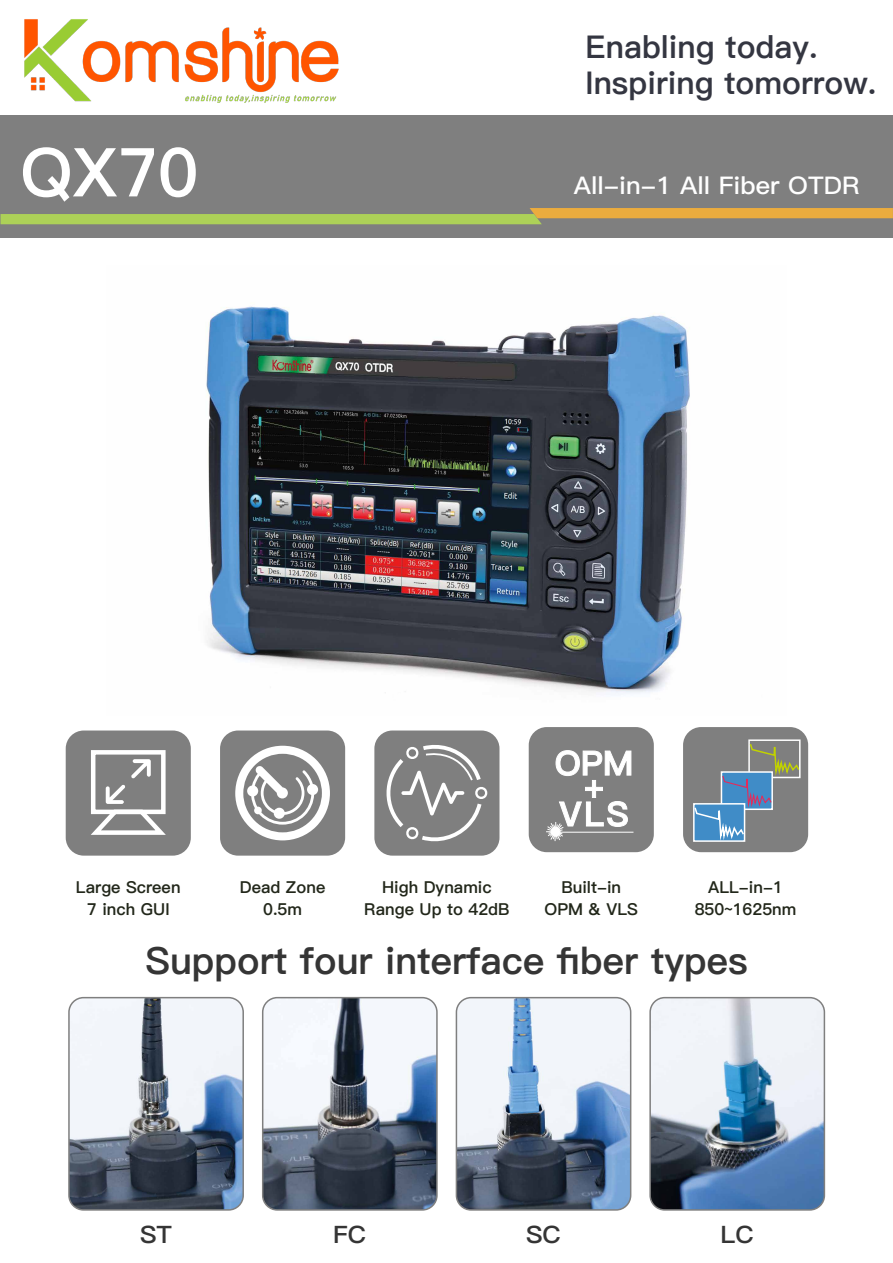
<style>
.page{position:relative;width:893px;height:1263px;background:#fff}
.page>*{position:absolute;margin:0;border:0;box-sizing:border-box;transform-origin:0 0}
.t1{font:67.5px "Ping Fang SC Heavy";color:#fff}
.t2{font:37.65px "Ping Fang SC Heavy";color:#353535}
.t3{font:31.5px "Ping Fang SC Heavy";color:#343641}
.t4{font:24.3px "Ping Fang SC Bold";color:#fff;scale:1.05 1}
.t5{font:24px "Ping Fang SC Heavy";color:#353535;scale:1.05 1}
.t6{font:16.5px/22.8px "Ping Fang SC Heavy";color:#22271a;text-align:center}
</style>
<div class="page">
<img style="left:652px;top:998px;width:172px;height:210px">
<div style="left:649px;top:997px;width:176px;height:214px;border:2px solid #7f7f7f;border-radius:15px"></div>
<svg style="left:456px;top:998px;width:175px;height:210px"></svg>
<div style="left:456px;top:997px;width:175px;height:214px;border:2px solid #7f7f7f;border-radius:15px"></div>
<svg style="left:265px;top:1000px;width:170px;height:208px"></svg>
<div style="left:262px;top:997px;width:176px;height:214px;border:2px solid #7f7f7f;border-radius:15px"></div>
<svg style="left:71px;top:1000px;width:170px;height:208px"></svg>
<div style="left:68px;top:997px;width:176px;height:214px;border:2px solid #7f7f7f;border-radius:15px"></div>
<div style="left:66px;top:730px;width:125px;height:126px;background:#7f7f7f;border-radius:18px"></div>
<div style="left:91px;top:750px;width:75px;height:64px;border:4px solid #fff"></div>
<svg style="left:131px;top:759px;width:20px;height:19px"></svg>
<svg style="left:91px;top:785px;width:75px;height:50px"></svg>
<div style="left:220px;top:730px;width:125px;height:126px;background:#7f7f7f;border-radius:18px"></div>
<svg style="left:235px;top:746px;width:95px;height:94px"></svg>
<div style="left:683px;top:727px;width:125px;height:125px;background:#7f7f7f;border-radius:18px"></div>
<svg style="left:692px;top:727px;width:109px;height:115px"></svg>
<div style="left:529px;top:727px;width:125px;height:125px;background:#7f7f7f;border-radius:18px"></div>
<hr style="left:560px;top:832px;width:73px;height:1px;background:#fff">
<svg style="left:546px;top:750px;width:86px;height:91px"></svg>
<div style="left:374px;top:730px;width:125px;height:126px;background:#7f7f7f;border-radius:18px"></div>
<svg style="left:386px;top:745px;width:102px;height:97px"></svg>
<img style="left:206px;top:306px;width:484px;height:389px">
<img style="left:0;top:19px;width:405px;height:97px">
<div style="left:0;top:116px;width:893px;height:122px;background:#7f7f7f"></div>
<svg style="left:1px;top:208px;width:892px;height:16px"></svg>
<h3 class="t3" style="left:586px;top:28px;width:234px">Enabling today.</h3>
<h1 class="t1" style="left:20px;top:132px;width:180px">QX70</h1>
<h3 class="t3" style="left:586px;top:64px;width:292px">Inspiring tomorrow.</h3>
<h3 class="t4" style="left:574px;top:171px;width:274px">All-in-1 All Fiber OTDR</h3>
<p class="t6" style="left:76px;top:876px;width:106px">Large Screen<br>7 inch GUI</p>
<p class="t6" style="left:240px;top:876px;width:87px">Dead Zone<br>0.5m</p>
<p class="t6" style="left:364px;top:876px;width:147px">High Dynamic<br>Range Up to 42dB</p>
<p class="t6" style="left:695px;top:876px;width:103px">ALL-in-1<br>850~1625nm</p>
<p class="t6" style="left:545px;top:876px;width:95px">Built-in<br>OPM &amp; VLS</p>
<h2 class="t2" style="left:146px;top:938px;width:604px">Support four interface fiber types</h2>
<h3 class="t5" style="left:140px;top:1220px;width:32px">ST</h3>
<h3 class="t5" style="left:333px;top:1220px;width:33px">FC</h3>
<h3 class="t5" style="left:526px;top:1220px;width:35px">SC</h3>
<h3 class="t5" style="left:721px;top:1220px;width:33px">LC</h3>
</div>
